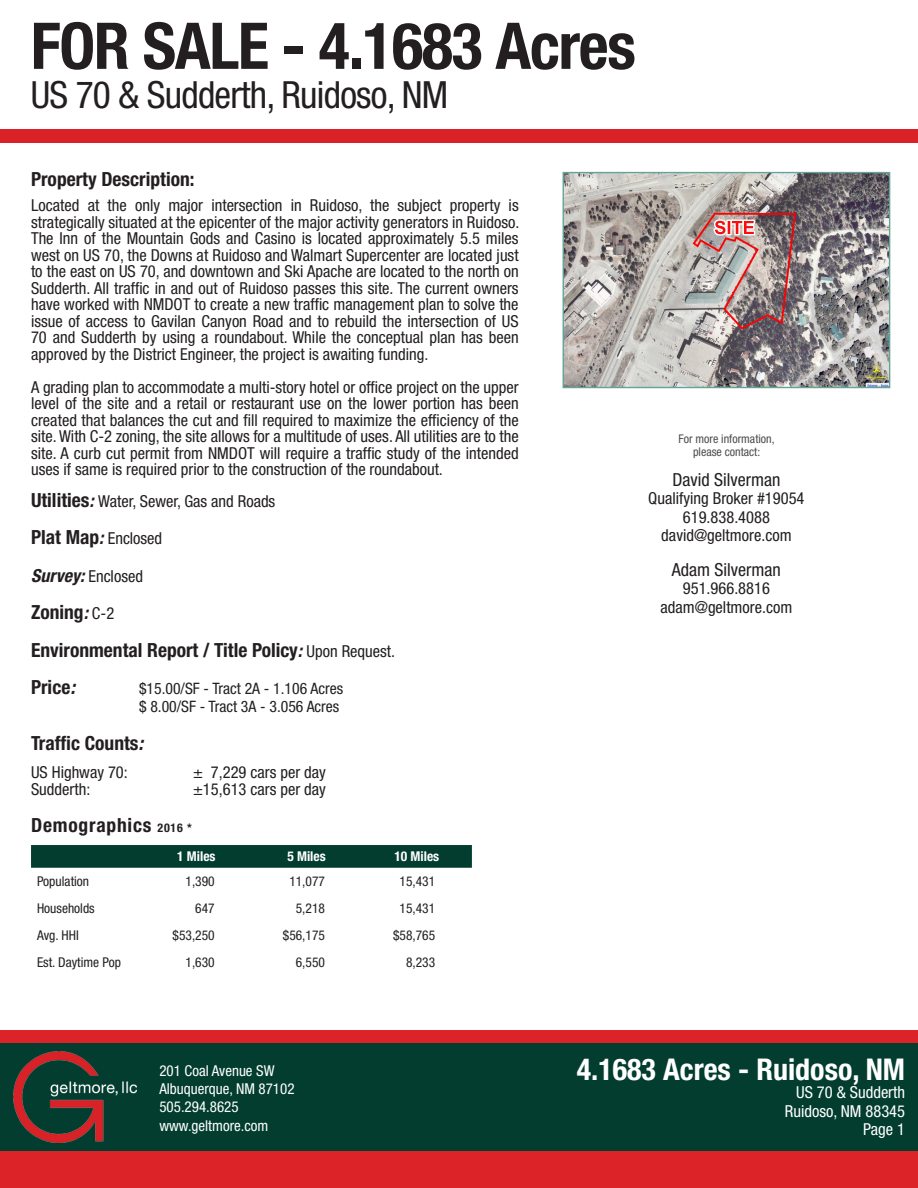
<style>
.page{position:relative;width:918px;height:1188px;background:#fff}
.page>*{position:absolute;margin:0;border:0;box-sizing:border-box;transform-origin:0 0}
.t1{font:700 condensed 64.5px "Helvetica Neue LT Std";letter-spacing:-.02em;color:#231f20}
.t2{font:condensed 37.5px "Helvetica Neue LT Std";letter-spacing:-.02em;color:#231f20}
.t3{font:700 condensed 30px "Helvetica Neue LT Std";color:#fff}
.t4{font:700 condensed 19.5px "Helvetica Neue LT Std";color:#231f20}
.t5{font:700 condensed 19.5px "Helvetica Neue LT Std";letter-spacing:.04em;color:#231f20}
.t6{font:condensed 18px "Helvetica Neue LT Std";color:#231f20}
.t7{font:condensed 16.5px/16.5px "Helvetica Neue LT Std";color:#231f20;text-align:justify}
.t8{font:condensed 16.5px "Helvetica Neue LT Std";color:#fff}
.t9{font:condensed 15.75px "Helvetica Neue LT Std";color:#231f20}
.t10{font:condensed 15px/18.3px "Helvetica Neue LT Std";color:#fff}
.t11{font:condensed 13.5px "Helvetica Neue LT Std";color:#231f20}
.t12{font:700 condensed 13.5px "Helvetica Neue LT Std";color:#fff}
.t13{font:condensed 12px/12.9px "Helvetica Neue LT Std";color:#4b4c4d;text-align:center}
.s1{font-weight:700;font-size:19.5px}
.s2{font-weight:700;font-style:italic;font-size:18px}
.s3{font-style:italic;font-size:18px}
.s4{font-weight:400;font-size:16.5px}
.s5{font-style:italic}
.s6{font-size:12px}
</style>
<div class="page">
<div style="left:0;top:1043px;width:918px;height:145px;background:#023d2f"></div>
<img style="left:565px;top:174px;width:323px;height:212px">
<img style="left:713px;top:219px;width:42px;height:17px">
<div style="left:563px;top:172px;width:327px;height:216px;border:1px solid #62a497"></div>
<div style="left:0;top:1151px;width:918px;height:37px;background:#dc2328"></div>
<div style="left:0;top:1031px;width:918px;height:12px;background:#dc2328"></div>
<img style="left:14px;top:1052px;width:123px;height:91px">
<svg style="left:31px;top:845px;width:441px;height:23px;background:#053f31"></svg>
<div style="left:0;top:130px;width:918px;height:13px;background:#da2128"></div>
<p class="t1" style="left:31px;top:7px;width:607px">FOR SALE - 4.1683 Acres</p>
<p class="t2" style="left:31px;top:73px;width:419px">US 70 &amp; Sudderth, Ruidoso, NM</p>
<p class="t4" style="left:31px;top:167px;width:165px">Property Description:</p>
<p class="t7" style="left:31px;top:197px;width:490px">Located at the only major intersection in Ruidoso, the subject property is strategically situated at the epicenter of the major activity generators in Ruidoso.<br>The Inn of the Mountain Gods and Casino is located approximately 5.5 miles west on US 70, the Downs at Ruidoso and Walmart Supercenter are located just to the east on US 70, and downtown and Ski Apache are located to the north on Sudderth. All traffic in and out of Ruidoso passes this site. The current owners have worked with NMDOT to create a new traffic management plan to solve the issue of access to Gavilan Canyon Road and to rebuild the intersection of US 70 and Sudderth by using a roundabout. While the conceptual plan has been approved by the District Engineer, the project is awaiting funding.</p>
<p class="t7" style="left:31px;top:379px;width:489px">A grading plan to accommodate a multi-story hotel or office project on the upper level of the site and a retail or restaurant use on the lower portion has been created that balances the cut and fill required to maximize the efficiency of the site. With C-2 zoning, the site allows for a multitude of uses. All utilities are to the site. A curb cut permit from NMDOT will require a traffic study of the intended uses if same is required prior to the construction of the roundabout.</p>
<p class="t7" style="left:31px;top:493px;width:246px"><span class="s1">Utilities</span><span class="s2">:</span> Water, Sewer, Gas and Roads</p>
<p class="t7" style="left:31px;top:530px;width:133px"><span class="s1">Plat Map</span><span class="s2">:</span> Enclosed</p>
<p class="t7" style="left:31px;top:568px;width:113px"><span class="s2">Survey:</span> Enclosed</p>
<p class="t4" style="left:31px;top:601px;width:85px">Zoning<span class="s3">:</span> <span class="s4">C-2</span></p>
<p class="t4" style="left:31px;top:638px;width:366px">Environmental Report / Title Policy<span class="s3">:</span> <span class="s4">Upon Request.</span></p>
<p class="t4" style="left:31px;top:676px;width:46px">Price<span class="s5">:</span></p>
<p class="t9" style="left:139px;top:680px;width:206px">$15.00/SF - Tract 2A - 1.106 Acres</p>
<p class="t9" style="left:139px;top:698px;width:202px">$ 8.00/SF - Tract 3A - 3.056 Acres</p>
<p class="t4" style="left:31px;top:731px;width:114px">Traffic Counts<span class="s5">:</span></p>
<p class="t7" style="left:31px;top:764px;width:98px">US Highway 70:</p>
<p class="t7" style="left:193px;top:764px;width:134px">± 7,229 cars per day</p>
<p class="t7" style="left:31px;top:781px;width:61px">Sudderth:</p>
<p class="t7" style="left:193px;top:781px;width:134px">±15,613 cars per day</p>
<p class="t5" style="left:31px;top:814px;width:162px">Demographics <span class="s6">2016 *</span></p>
<p class="t12" style="left:177px;top:848px;width:40px">1 Miles</p>
<p class="t12" style="left:287px;top:848px;width:40px">5 Miles</p>
<p class="t12" style="left:394px;top:848px;width:46px">10 Miles</p>
<p class="t11" style="left:37px;top:873px;width:54px">Population</p>
<p class="t11" style="left:186px;top:873px;width:31px">1,390</p>
<p class="t11" style="left:289px;top:873px;width:37px">11,077</p>
<p class="t11" style="left:400px;top:873px;width:37px">15,431</p>
<p class="t11" style="left:37px;top:900px;width:59px">Households</p>
<p class="t11" style="left:195px;top:900px;width:21px">647</p>
<p class="t11" style="left:296px;top:900px;width:31px">5,218</p>
<p class="t11" style="left:400px;top:900px;width:37px">15,431</p>
<p class="t11" style="left:37px;top:927px;width:43px">Avg. HHI</p>
<p class="t11" style="left:173px;top:927px;width:44px">$53,250</p>
<p class="t11" style="left:283px;top:927px;width:44px">$56,175</p>
<p class="t11" style="left:393px;top:927px;width:44px">$58,765</p>
<p class="t11" style="left:37px;top:954px;width:85px">Est. Daytime Pop</p>
<p class="t11" style="left:186px;top:954px;width:31px">1,630</p>
<p class="t11" style="left:296px;top:954px;width:31px">6,550</p>
<p class="t11" style="left:406px;top:954px;width:31px">8,233</p>
<p class="t13" style="left:679px;top:433px;width:98px">For more information, please contact:</p>
<p class="t6" style="left:672px;top:469px;width:110px">David Silverman</p>
<p class="t7" style="left:648px;top:490px;width:158px">Qualifying Broker #19054</p>
<p class="t7" style="left:683px;top:508px;width:89px">619.838.4088</p>
<p class="t7" style="left:661px;top:527px;width:132px">david@geltmore.com</p>
<p class="t6" style="left:672px;top:559px;width:110px">Adam Silverman</p>
<p class="t7" style="left:683px;top:580px;width:89px">951.966.8816</p>
<p class="t7" style="left:661px;top:598px;width:133px">adam@geltmore.com</p>
<p class="t10" style="left:159px;top:1061px;width:137px">201 Coal Avenue SW<br>Albuquerque, NM 87102<br>505.294.8625 www.geltmore.com</p>
<p class="t3" style="left:577px;top:1051px;width:330px">4.1683 Acres - Ruidoso, NM</p>
<p class="t8" style="left:796px;top:1083px;width:110px">US 70 &amp; Sudderth</p>
<p class="t8" style="left:785px;top:1101px;width:122px">Ruidoso, NM 88345</p>
<p class="t8" style="left:863px;top:1120px;width:43px">Page 1</p>
</div>
